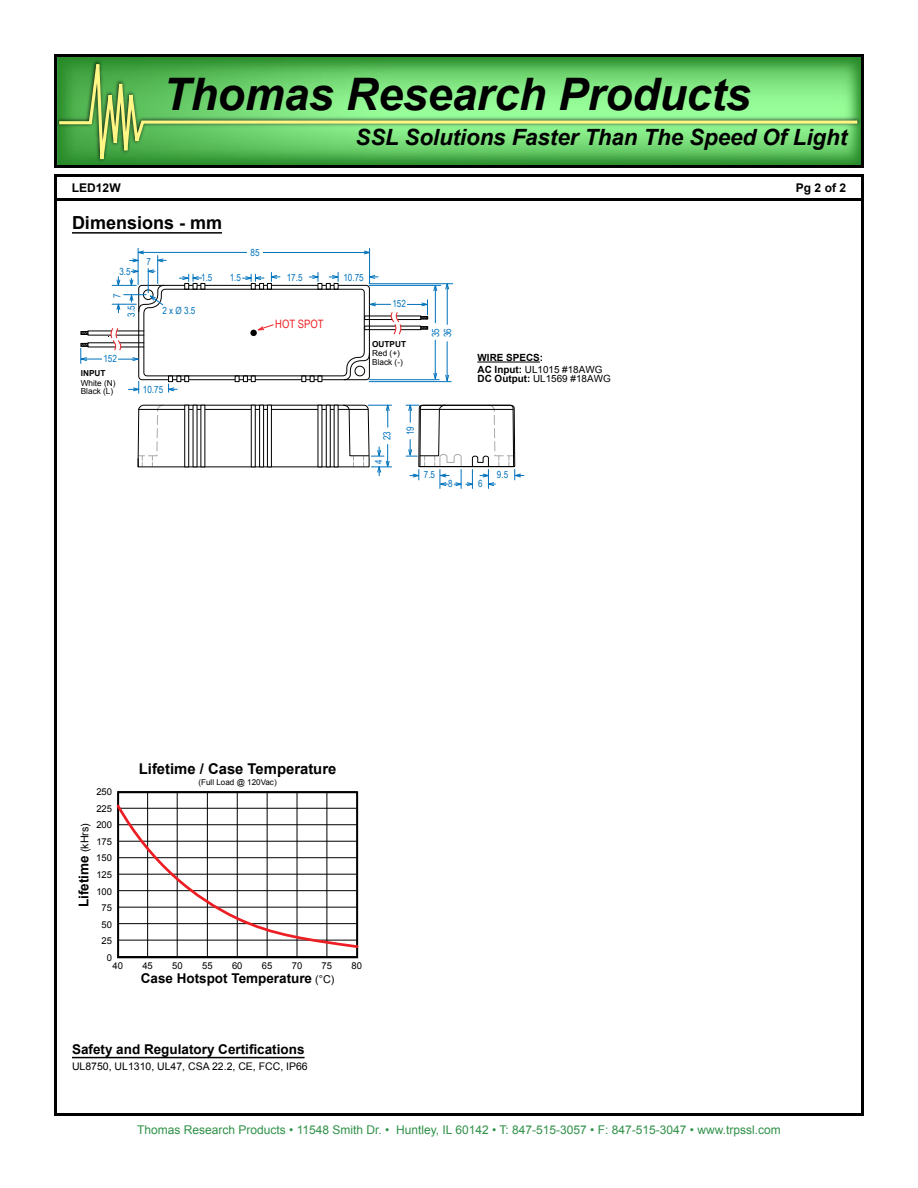
<style>
.page{position:relative;width:918px;height:1188px;background:#fff}
.page>*{position:absolute;margin:0;border:0;box-sizing:border-box;transform-origin:0 0}
.t1{font:italic 700 44.85px "Arial";letter-spacing:-.005em;color:#000}
.t2{font:italic 700 22.35px "Arial";letter-spacing:-.005em;color:#000}
.t3{font:700 18px "Arial";color:#000}
.t4{font:700 14.85px "Arial";color:#000}
.t5{font:700 13.5px "Arial";color:#000}
.t6{font:12px "Arial";color:#309148}
.t7{font:700 12px "Arial";color:#000}
.t8{font:11.55px "Arial Narrow";color:#ed1d24}
.t9{font:10.5px "Arial";color:#000}
.t10{font:9.9px/11.9px "Arial Narrow";color:#0072bc}
.t11{font:700 9.9px/11.6px "Arial";color:#000}
.t12{font:9.9px "Arial";color:#000}
.t13{font:9.45px/16.5px "Arial";color:#000}
.t14{font:8.25px/8.2px "Arial";color:#000}
.t15{font:700 8.25px "Arial";color:#000}
.t16{font:8.1px "Arial";color:#000}
.s1{font-weight:400}
.s2{font-weight:700}
.s3{font-weight:400;font-size:10.8px}
</style>
<div class="page">
<svg style="left:58px;top:58px;width:802px;height:106px;background:#6fcd6b"></svg>
<div style="left:54px;top:54px;width:810px;height:114px;border:3px solid #000"></div>
<div style="left:54px;top:174px;width:810px;height:27px;border:3px solid #000"></div>
<svg style="left:80px;top:330px;width:9px;height:6px"></svg>
<svg style="left:137px;top:404px;width:255px;height:72px"></svg>
<hr style="left:138px;top:248px;width:1px;height:37px;background:#0072bc">
<hr style="left:369px;top:248px;width:1px;height:35px;background:#0072bc">
<svg style="left:406px;top:404px;width:118px;height:84px"></svg>
<hr style="left:369px;top:283px;width:84px;height:1px;background:#0072bc">
<hr style="left:447px;top:342px;width:1px;height:33px;background:#0072bc">
<svg style="left:445px;top:374px;width:5px;height:9px"></svg>
<hr style="left:447px;top:289px;width:1px;height:35px;background:#0072bc">
<svg style="left:445px;top:283px;width:5px;height:7px"></svg>
<hr style="left:369px;top:381px;width:82px;height:1px;background:#0072bc">
<hr style="left:369px;top:285px;width:72px;height:1px;background:#0072bc">
<hr style="left:369px;top:379px;width:70px;height:1px;background:#0072bc">
<svg style="left:80px;top:342px;width:22px;height:21px"></svg>
<svg style="left:108px;top:250px;width:330px;height:143px"></svg>
<hr style="left:478px;top:361px;width:62px;height:2px;background:#000">
<hr style="left:72px;top:232px;width:150px;height:2px;background:#000">
<hr style="left:72px;top:1057px;width:233px;height:1px;background:#000">
<div style="left:117px;top:791px;width:241px;height:167px;border:2px solid #000"></div>
<hr style="left:177px;top:792px;width:1px;height:165px;background:#000">
<hr style="left:147px;top:792px;width:1px;height:166px;background:#000">
<hr style="left:207px;top:792px;width:1px;height:165px;background:#000">
<hr style="left:237px;top:792px;width:1px;height:166px;background:#000">
<hr style="left:267px;top:792px;width:1px;height:166px;background:#000">
<hr style="left:297px;top:792px;width:1px;height:166px;background:#000">
<hr style="left:327px;top:792px;width:1px;height:166px;background:#000">
<hr style="left:118px;top:791px;width:239px;height:1px;background:#000">
<hr style="left:118px;top:956px;width:239px;height:1px;background:#000">
<svg style="left:116px;top:802px;width:243px;height:148px"></svg>
<h1 class="t1" style="left:163px;top:65px;width:589px">Thomas Research Products</h1>
<h2 class="t2" style="left:356px;top:123px;width:493px">SSL Solutions Faster Than The Speed Of Light</h2>
<p class="t7" style="left:72px;top:180px;width:50px">LED12W</p>
<p class="t7" style="left:796px;top:180px;width:52px">Pg 2 of 2</p>
<h3 class="t3" style="left:72px;top:211px;width:152px">Dimensions - mm</h3>
<p class="t10" style="left:119px;top:265px;width:13px">3.5</p>
<p class="t10" style="left:111px;top:298px;width:6px;rotate:-90deg">7</p>
<p class="t10" style="left:125px;top:317px;width:13px;rotate:-90deg">3.5</p>
<p class="t10" style="left:147px;top:255px;width:6px">7</p>
<p class="t10" style="left:201px;top:272px;width:13px">1.5</p>
<p class="t10" style="left:230px;top:272px;width:13px">1.5</p>
<p class="t10" style="left:162px;top:304px;width:34px">2 x Ø 3.5</p>
<p class="t10" style="left:251px;top:246px;width:11px">85</p>
<p class="t10" style="left:103px;top:352px;width:15px">152</p>
<p class="t15" style="left:81px;top:368px;width:26px">INPUT</p>
<p class="t14" style="left:81px;top:379px;width:36px">White (N)<br>Black (L)</p>
<p class="t10" style="left:143px;top:383px;width:22px">10.75</p>
<p class="t10" style="left:287px;top:272px;width:17px">17.5</p>
<p class="t10" style="left:343px;top:272px;width:22px">10.75</p>
<p class="t8" style="left:275px;top:316px;width:50px">HOT SPOT</p>
<p class="t10" style="left:392px;top:297px;width:15px">152</p>
<p class="t15" style="left:372px;top:338px;width:35px">OUTPUT</p>
<p class="t14" style="left:372px;top:350px;width:32px">Red (+)<br>Black (-)</p>
<p class="t10" style="left:429px;top:337px;width:11px;rotate:-90deg">35<br>36</p>
<p class="t11" style="left:478px;top:352px;width:126px">WIRE SPECS:<br>AC Input: <span class="s1">UL1015 #18AWG</span></p>
<p class="t12" style="left:478px;top:372px;width:135px"><span class="s2">DC Output:</span> UL1569 #18AWG</p>
<p class="t10" style="left:381px;top:440px;width:11px;rotate:-90deg">23</p>
<p class="t10" style="left:372px;top:464px;width:6px;rotate:-90deg">4</p>
<p class="t10" style="left:404px;top:435px;width:11px;rotate:-90deg">19</p>
<p class="t10" style="left:424px;top:468px;width:13px">7.5</p>
<p class="t10" style="left:448px;top:477px;width:6px">8</p>
<p class="t10" style="left:478px;top:477px;width:6px">6</p>
<p class="t10" style="left:497px;top:468px;width:13px">9.5</p>
<p class="t13" style="left:96px;top:784px;width:17px">250</p>
<p class="t13" style="left:96px;top:800px;width:17px">225</p>
<p class="t13" style="left:96px;top:834px;width:17px">175<br>150</p>
<p class="t13" style="left:96px;top:817px;width:17px">200</p>
<p class="t5" style="left:75px;top:907px;width:86px;rotate:-90deg">Lifetime <span class="s3">(kHrs)</span></p>
<p class="t13" style="left:96px;top:867px;width:17px">125</p>
<p class="t13" style="left:96px;top:883px;width:17px">100</p>
<p class="t13" style="left:102px;top:900px;width:12px">75</p>
<p class="t13" style="left:102px;top:916px;width:12px">50<br>25</p>
<p class="t13" style="left:107px;top:949px;width:7px">0</p>
<p class="t13" style="left:112px;top:957px;width:12px">40</p>
<p class="t4" style="left:139px;top:759px;width:199px">Lifetime / Case Temperature</p>
<p class="t16" style="left:199px;top:777px;width:80px">(Full Load @ 120Vac)</p>
<p class="t13" style="left:142px;top:957px;width:12px">45</p>
<p class="t13" style="left:172px;top:957px;width:12px">50</p>
<p class="t13" style="left:202px;top:957px;width:12px">55</p>
<p class="t13" style="left:232px;top:957px;width:12px">60</p>
<p class="t13" style="left:262px;top:957px;width:12px">65</p>
<p class="t13" style="left:292px;top:957px;width:12px">70</p>
<p class="t13" style="left:322px;top:957px;width:12px">75</p>
<p class="t13" style="left:352px;top:957px;width:12px">80</p>
<p class="t5" style="left:141px;top:969px;width:195px">Case Hotspot Temperature <span class="s3">(°C)</span></p>
<p class="t5" style="left:72px;top:1040px;width:234px">Safety and Regulatory Certifications</p>
<p class="t9" style="left:72px;top:1060px;width:237px">UL8750, UL1310, UL47, CSA 22.2, CE, FCC, IP66</p>
<p class="t6" style="left:137px;top:1122px;width:645px">Thomas Research Products • 11548 Smith Dr. • Huntley, IL 60142 • T: 847-515-3057 • F: 847-515-3047 • www.trpssl.com</p>
</div>
